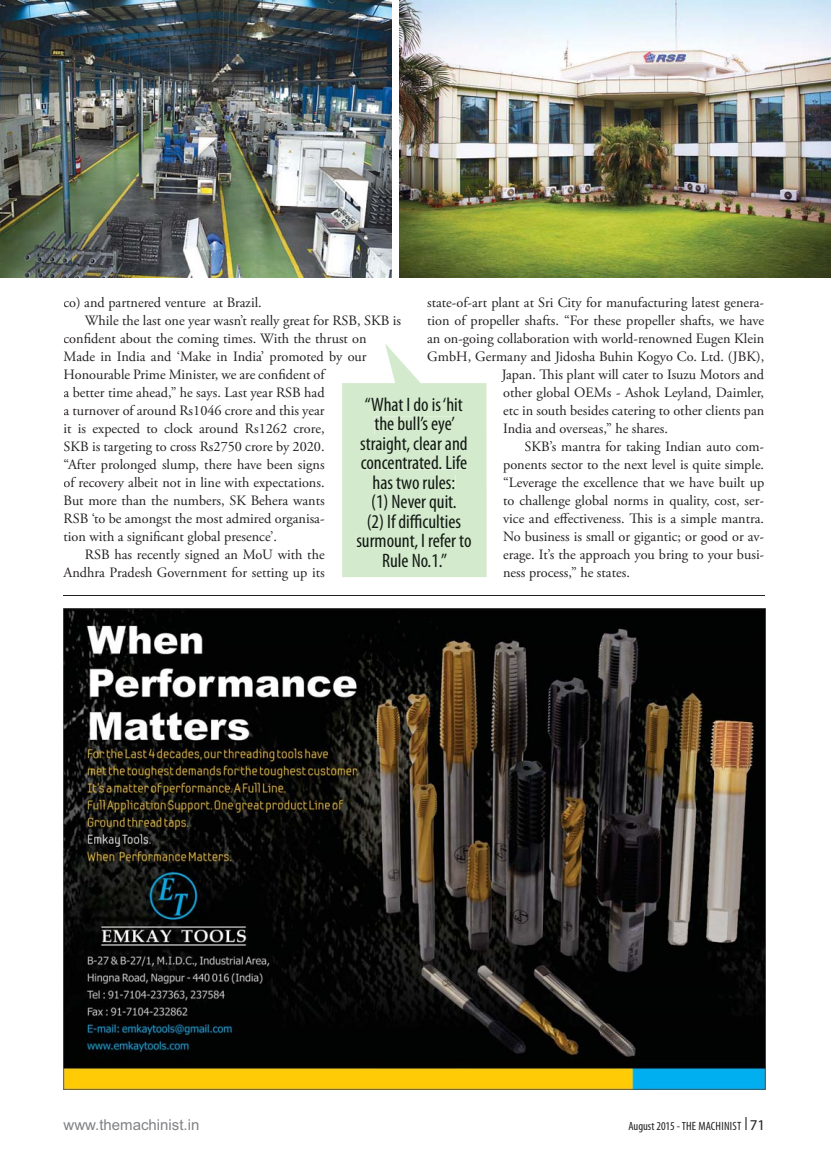
<style>
.page{position:relative;width:831px;height:1163px;background:#fff}
.page>*{position:absolute;margin:0;border:0;box-sizing:border-box;transform-origin:0 0}
.t1{font:condensed 19.5px/19.5px "Myriad Pro";color:#121a14;text-align:center}
.t2{font:15px "Arial";color:#808285}
.t3{font:14.25px "Adobe Garamond Pro";color:#231f20}
.t4{font:condensed 12px "Myriad Pro";letter-spacing:.005em;color:#231f20}
.s1{font-stretch:normal;font-size:15px}
</style>
<div class="page">
<svg style="left:745px;top:1117px;width:2px;height:13px"></svg>
<hr style="left:64px;top:594px;width:701px;height:1px;background:#231f20">
<img style="left:0;top:0;width:392px;height:277px">
<img style="left:399px;top:0;width:432px;height:277px">
<svg style="left:342px;top:343px;width:145px;height:234px"></svg>
<div style="left:365px;top:397px;width:98px;height:14px;background:#d4eacc"></div>
<div style="left:375px;top:417px;width:79px;height:17px;background:#d4eacc"></div>
<div style="left:360px;top:436px;width:108px;height:17px;background:#d4eacc"></div>
<div style="left:361px;top:455px;width:106px;height:14px;background:#d4eacc"></div>
<div style="left:373px;top:475px;width:82px;height:14px;background:#d4eacc"></div>
<div style="left:372px;top:495px;width:85px;height:17px;background:#d4eacc"></div>
<div style="left:368px;top:514px;width:93px;height:16px;background:#d4eacc"></div>
<div style="left:357px;top:533px;width:114px;height:16px;background:#d4eacc"></div>
<div style="left:383px;top:553px;width:64px;height:14px;background:#d4eacc"></div>
<img style="left:64px;top:608px;width:701px;height:481px">
<p class="t3" style="left:64px;top:297px;width:200px">co) and partnered venture at Brazil.</p>
<p class="t3" style="left:85px;top:315px;width:318px">While the last one year wasn’t really great for RSB, SKB is</p>
<p class="t3" style="left:64px;top:333px;width:305px">confident about the coming times. With the thrust on</p>
<p class="t3" style="left:64px;top:351px;width:305px">Made in India and ‘Make in India’ promoted by our</p>
<p class="t3" style="left:64px;top:369px;width:262px">Honourable Prime Minister, we are confident of</p>
<p class="t3" style="left:64px;top:387px;width:263px">a better time ahead,” he says. Last year RSB had</p>
<p class="t3" style="left:64px;top:405px;width:262px">a turnover of around Rs1046 crore and this year</p>
<p class="t3" style="left:64px;top:423px;width:262px">it is expected to clock around Rs1262 crore,</p>
<p class="t3" style="left:64px;top:441px;width:263px">SKB is targeting to cross Rs2750 crore by 2020.</p>
<p class="t3" style="left:64px;top:459px;width:263px">“After prolonged slump, there have been signs</p>
<p class="t3" style="left:64px;top:477px;width:262px">of recovery albeit not in line with expectations.</p>
<p class="t3" style="left:64px;top:495px;width:263px">But more than the numbers, SK Behera wants</p>
<p class="t3" style="left:64px;top:513px;width:263px">RSB ‘to be amongst the most admired organisa-</p>
<p class="t3" style="left:64px;top:531px;width:215px">tion with a significant global presence’.</p>
<p class="t3" style="left:85px;top:549px;width:241px">RSB has recently signed an MoU with the</p>
<p class="t3" style="left:64px;top:567px;width:263px">Andhra Pradesh Government for setting up its</p>
<p class="t3" style="left:427px;top:297px;width:338px">state-of-art plant at Sri City for manufacturing latest genera-</p>
<p class="t3" style="left:427px;top:315px;width:338px">tion of propeller shafts. “For these propeller shafts, we have</p>
<p class="t3" style="left:427px;top:333px;width:338px">an on-going collaboration with world-renowned Eugen Klein</p>
<p class="t3" style="left:427px;top:351px;width:338px">GmbH, Germany and Jidosha Buhin Kogyo Co. Ltd. (JBK),</p>
<p class="t3" style="left:502px;top:369px;width:264px">Japan. This plant will cater to Isuzu Motors and</p>
<p class="t3" style="left:503px;top:387px;width:263px">other global OEMs - Ashok Leyland, Daimler,</p>
<p class="t3" style="left:503px;top:405px;width:263px">etc in south besides catering to other clients pan</p>
<p class="t3" style="left:503px;top:423px;width:166px">India and overseas,” he shares.</p>
<p class="t3" style="left:524px;top:441px;width:241px">SKB’s mantra for taking Indian auto com-</p>
<p class="t3" style="left:503px;top:459px;width:263px">ponents sector to the next level is quite simple.</p>
<p class="t3" style="left:503px;top:477px;width:263px">“Leverage the excellence that we have built up</p>
<p class="t3" style="left:503px;top:495px;width:263px">to challenge global norms in quality, cost, ser-</p>
<p class="t3" style="left:503px;top:513px;width:262px">vice and effectiveness. This is a simple mantra.</p>
<p class="t3" style="left:503px;top:531px;width:263px">No business is small or gigantic; or good or av-</p>
<p class="t3" style="left:503px;top:549px;width:263px">erage. It’s the approach you bring to your busi-</p>
<p class="t3" style="left:503px;top:567px;width:128px">ness process,” he states.</p>
<h1 class="t1" style="left:356px;top:396px;width:117px">“What I do is ‘hit the bull’s eye’ straight, clear and concentrated. Life has two rules:<br>(1) Never quit.<br>(2) If difficulties surmount, I refer to<br>Rule No.1.”</h1>
<p class="t2" style="left:64px;top:1119px;width:137px">www.themachinist.in</p>
<p class="t4" style="left:628px;top:1121px;width:138px">August 2015 -THE MACHINIST <span class="s1">71</span></p>
</div>
